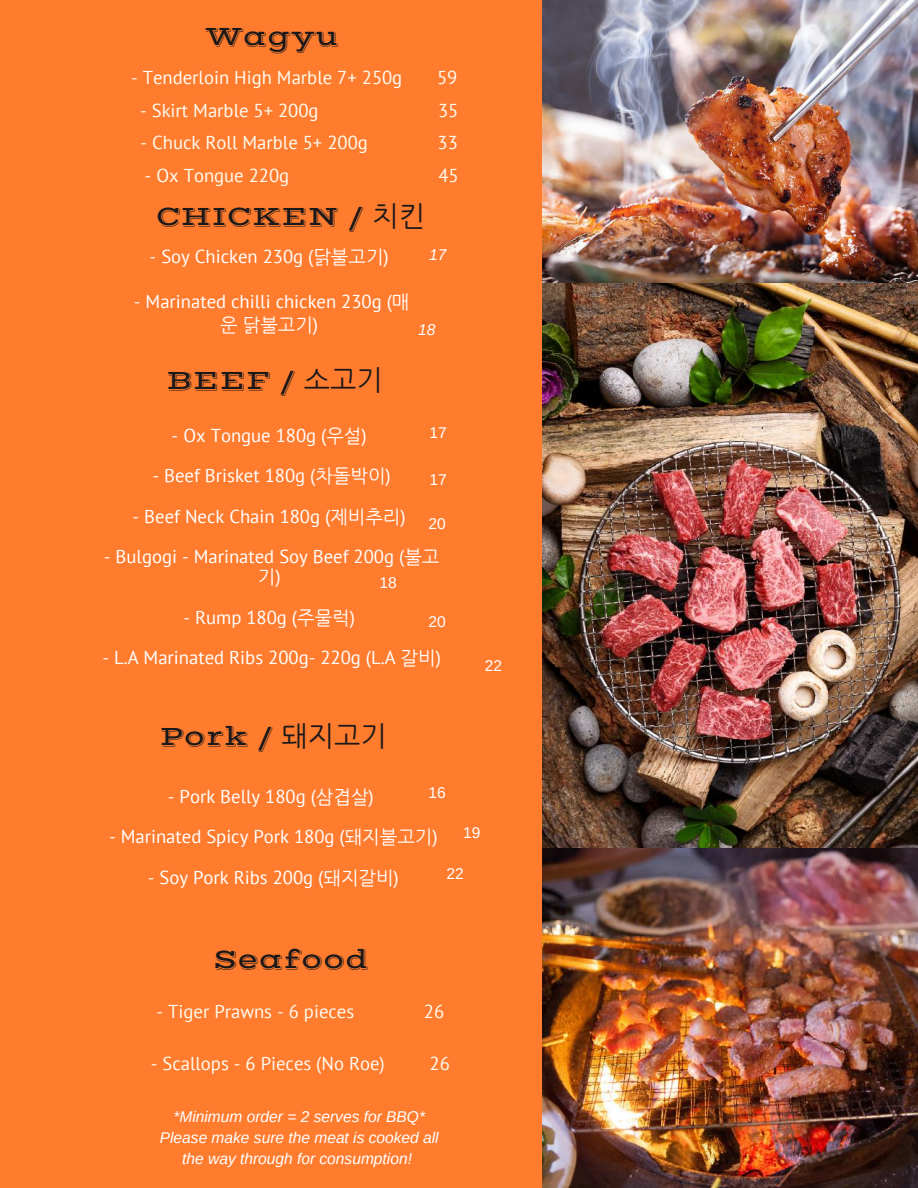
<style>
.page{position:relative;width:918px;height:1188px;background:#ff7c2f}
.page>*{position:absolute;margin:0;border:0;box-sizing:border-box;transform-origin:0 0}
.t1{font:28.05px "Vast Shadow";color:#1a1819}
.t2{font:18.75px "PT Sans";color:#fff}
.t3{font:18.75px "PT Sans";color:#fefcf0}
.t4{font:18.75px "Nanum Gothic";color:#fff}
.t5{font:italic 15.6px/21.3px "Arimo";color:#fff;text-align:center}
.t6{font:15.6px "Arimo";color:#fff}
.s1{font-family:"Nanum Gothic"}
.s2{font-family:"PT Sans"}
</style>
<div class="page">
<img style="left:542px;top:0;width:376px;height:284px">
<img style="left:542px;top:847px;width:376px;height:341px">
<img style="left:542px;top:284px;width:376px;height:563px">
<h1 class="t1" style="left:205px;top:19px;width:136px">Wagyu</h1>
<p class="t3" style="left:131px;top:65px;width:273px">- Tenderloin High Marble 7+ 250g</p>
<p class="t3" style="left:437px;top:65px;width:22px">59</p>
<p class="t3" style="left:140px;top:98px;width:180px">- Skirt Marble 5+ 200g</p>
<p class="t3" style="left:438px;top:98px;width:22px">35</p>
<p class="t3" style="left:141px;top:130px;width:229px">- Chuck Roll Marble 5+ 200g</p>
<p class="t3" style="left:438px;top:130px;width:22px">33</p>
<p class="t3" style="left:145px;top:163px;width:146px">- Ox Tongue 220g</p>
<p class="t3" style="left:438px;top:163px;width:22px">45</p>
<h1 class="t1" style="left:157px;top:199px;width:270px">CHICKEN / <span class="s1">치킨</span></h1>
<p class="t2" style="left:150px;top:244px;width:241px">- Soy Chicken 230g (<span class="s1">닭불고기</span>)</p>
<p class="t2" style="left:134px;top:289px;width:277px">- Marinated chilli chicken 230g (<span class="s1">매</span></p>
<p class="t4" style="left:220px;top:314px;width:99px">운 닭불고기<span class="s2">)</span></p>
<p class="t5" style="left:429px;top:244px;width:19px">17</p>
<p class="t5" style="left:418px;top:319px;width:19px">18</p>
<h1 class="t1" style="left:167px;top:364px;width:218px">BEEF / <span class="s1">소고기</span></h1>
<p class="t2" style="left:172px;top:422px;width:197px">- Ox Tongue 180g (<span class="s1">우설</span>)</p>
<p class="t2" style="left:153px;top:463px;width:240px">- Beef Brisket 180g (<span class="s1">차돌박이</span>)</p>
<p class="t2" style="left:133px;top:503px;width:275px">- Beef Neck Chain 180g (<span class="s1">제비추리</span>)</p>
<p class="t2" style="left:104px;top:544px;width:337px">- Bulgogi - Marinated Soy Beef 200g (<span class="s1">불고</span></p>
<p class="t4" style="left:258px;top:566px;width:24px">기<span class="s2">)</span></p>
<p class="t2" style="left:183px;top:605px;width:173px">- Rump 180g (<span class="s1">주물럭</span>)</p>
<p class="t2" style="left:102px;top:645px;width:340px">- L.A Marinated Ribs 200g- 220g (L.A <span class="s1">갈비</span>)</p>
<p class="t6" style="left:430px;top:424px;width:19px">17</p>
<p class="t6" style="left:430px;top:471px;width:19px">17</p>
<p class="t6" style="left:428px;top:515px;width:19px">20</p>
<p class="t6" style="left:379px;top:574px;width:19px">18</p>
<p class="t6" style="left:428px;top:613px;width:19px">20</p>
<p class="t6" style="left:485px;top:656px;width:19px">22</p>
<h1 class="t1" style="left:160px;top:719px;width:228px">Pork / <span class="s1">돼지고기</span></h1>
<p class="t2" style="left:168px;top:784px;width:207px">- Pork Belly 180g (<span class="s1">삼겹살</span>)</p>
<p class="t2" style="left:109px;top:824px;width:330px">- Marinated Spicy Pork 180g (<span class="s1">돼지불고기</span>)</p>
<p class="t2" style="left:148px;top:865px;width:253px">- Soy Pork Ribs 200g (<span class="s1">돼지갈비</span>)</p>
<p class="t6" style="left:428px;top:784px;width:19px">16</p>
<p class="t6" style="left:463px;top:824px;width:19px">19</p>
<p class="t6" style="left:446px;top:865px;width:19px">22</p>
<h1 class="t1" style="left:213px;top:942px;width:157px">Seafood</h1>
<p class="t3" style="left:157px;top:999px;width:199px">- Tiger Prawns - 6 pieces</p>
<p class="t3" style="left:424px;top:999px;width:22px">26</p>
<p class="t3" style="left:151px;top:1051px;width:236px">- Scallops - 6 Pieces (No Roe)</p>
<p class="t3" style="left:430px;top:1051px;width:22px">26</p>
<p class="t5" style="left:160px;top:1106px;width:280px">*Minimum order = 2 serves for BBQ*<br>Please make sure the meat is cooked all the way through for consumption!</p>
</div>
